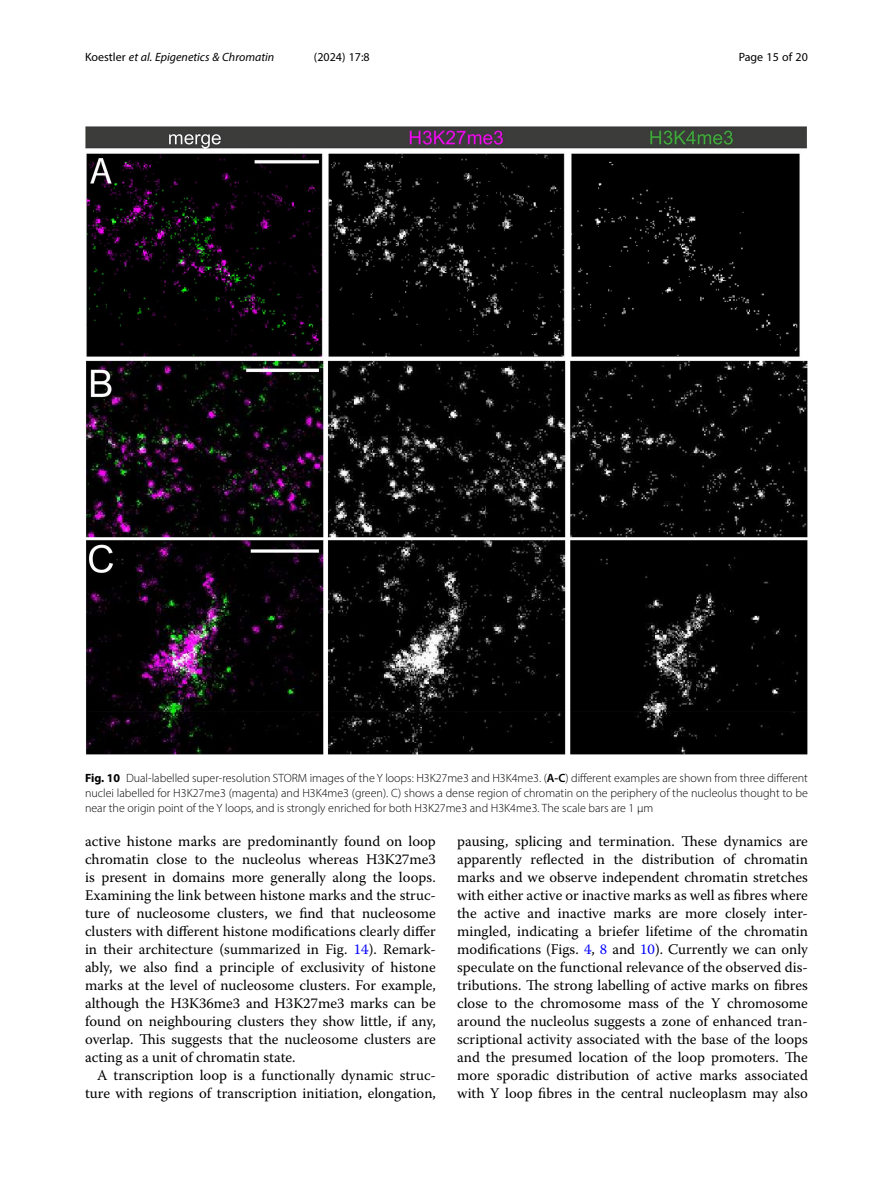
<style>
.page{position:relative;width:893px;height:1191px;background:#fff}
.page>*{position:absolute;margin:0;border:0;box-sizing:border-box;transform-origin:0 0}
.Body_Text_Indent{font:14.7px/18px "Warnock Pro";color:#000;text-align:right}
.Body_Text{font:14.7px/18px "Warnock Pro";color:#000;text-align:justify}
.Figure_Caption{font:300 12px/15px "Myriad Pro";color:#000;text-align:justify}
.t1{font:italic 12px "Myriad Pro";color:#000}
.t2{font:12px "Myriad Pro";color:#000}
.s1{font-style:normal}
.s2{font-weight:700}
.s3{font-weight:600}
.s4{color:#00f}
</style>
<div class="page">
<img style="left:85px;top:126px;width:723px;height:629px">
<p class="t1" style="left:85px;top:50px;width:191px"><span class="s1">Koestler</span> et al. Epigenetics &amp; Chromatin</p>
<p class="t2" style="left:314px;top:50px;width:57px">(2024) 17:8</p>
<p class="t2" style="left:739px;top:50px;width:71px">Page 15 of 20</p>
<p class="Figure_Caption" style="left:85px;top:770px;width:724px"><span class="s2">Fig. 10</span> Dual-labelled super-resolution STORM images of the Y loops: H3K27me3 and H3K4me3. (<span class="s3">A-C</span>) different examples are shown from three different nuclei labelled for H3K27me3 (magenta) and H3K4me3 (green). C) shows a dense region of chromatin on the periphery of the nucleolus thought to be near the origin point of the Y loops, and is strongly enriched for both H3K27me3 and H3K4me3. The scale bars are 1 μm</p>
<p class="Body_Text" style="left:85px;top:832px;width:352px">active histone marks are predominantly found on loop chromatin close to the nucleolus whereas H3K27me3 is present in domains more generally along the loops.<br>Examining the link between histone marks and the struc&shy;ture of nucleosome clusters, we find that nucleosome clusters with different histone modifications clearly differ in their architecture (summarized in Fig. <span class="s4">14</span>). Remark&shy;ably, we also find a principle of exclusivity of histone marks at the level of nucleosome clusters. For example, although the H3K36me3 and H3K27me3 marks can be found on neighbouring clusters they show little, if any, overlap. This suggests that the nucleosome clusters are acting as a unit of chromatin state.</p>
<p class="Body_Text_Indent" style="left:85px;top:1066px;width:352px">A transcription loop is a functionally dynamic struc&shy;ture with regions of transcription initiation, elongation,</p>
<p class="Body_Text_Indent" style="left:457px;top:832px;width:352px;text-align:justify">pausing, splicing and termination. These dynamics are apparently reflected in the distribution of chromatin marks and we observe independent chromatin stretches with either active or inactive marks as well as fibres where the active and inactive marks are more closely inter&shy;mingled, indicating a briefer lifetime of the chromatin modifications (Figs. <span class="s4">4</span>, <span class="s4">8</span> and <span class="s4">10</span>). Currently we can only speculate on the functional relevance of the observed dis&shy;tributions. The strong labelling of active marks on fibres close to the chromosome mass of the Y chromosome around the nucleolus suggests a zone of enhanced tran&shy;scriptional activity associated with the base of the loops and the presumed location of the loop promoters. The more sporadic distribution of active marks associated with Y loop fibres in the central nucleoplasm may also</p>
</div>
